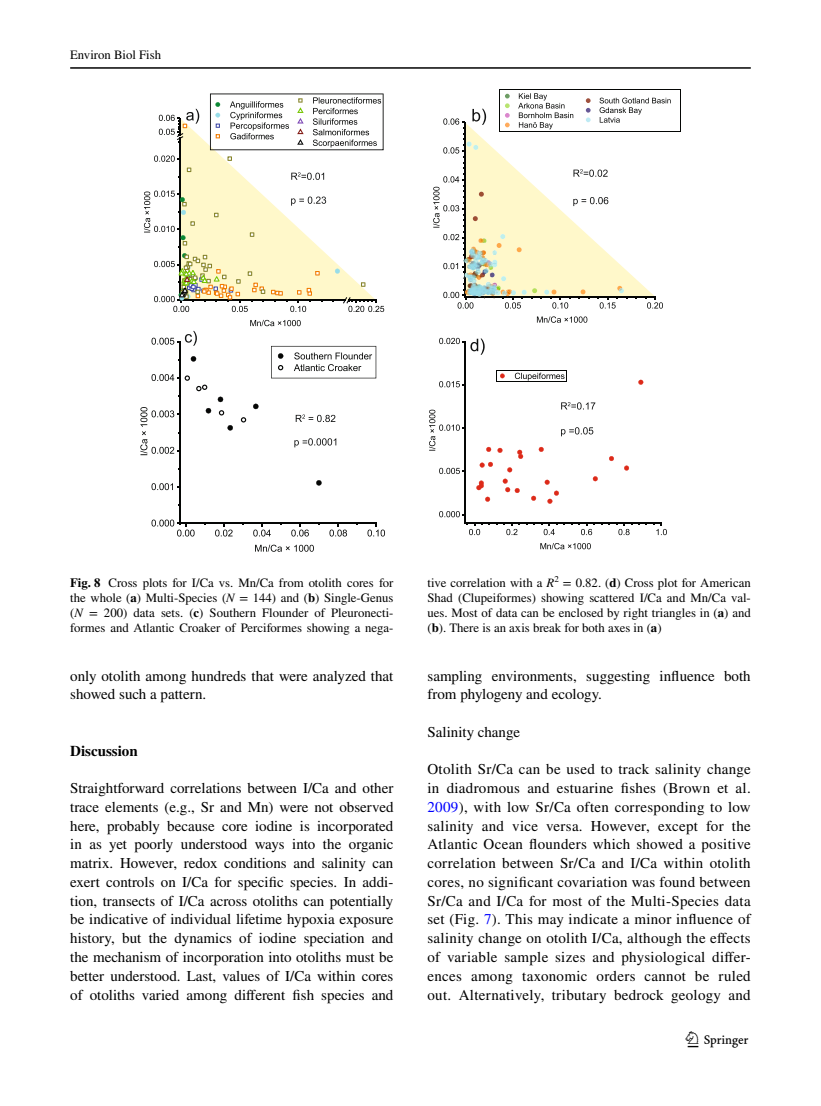
<style>
.page{position:relative;width:821px;height:1106px;background:#fff}
.page>*{position:absolute;margin:0;border:0;box-sizing:border-box;transform-origin:0 0}
.t1{font:22.5px "Springnew Regular 3";color:#000}
.t2{font:15px/18.8px "STIX";color:#000}
.t3{font:700 15px "STIX";color:#000}
.t4{font:12.75px/15px "STIX";color:#000;text-align:justify}
.s1{font-weight:700}
.s2{font-style:italic}
.s3{color:#00f}
</style>
<div class="page">
<hr style="left:70px;top:67px;width:680px;height:2px;background:#000">
<hr style="left:464px;top:341px;width:2px;height:183px;background:#050605">
<svg style="left:466px;top:523px;width:201px;height:12px"></svg>
<svg style="left:439px;top:511px;width:25px;height:6px"></svg>
<svg style="left:439px;top:467px;width:25px;height:7px"></svg>
<svg style="left:439px;top:381px;width:25px;height:6px"></svg>
<svg style="left:497px;top:448px;width:5px;height:5px"></svg>
<svg style="left:531px;top:496px;width:5px;height:5px"></svg>
<svg style="left:638px;top:380px;width:5px;height:5px"></svg>
<svg style="left:624px;top:465px;width:5px;height:5px"></svg>
<svg style="left:609px;top:456px;width:5px;height:5px"></svg>
<svg style="left:593px;top:476px;width:5px;height:5px"></svg>
<svg style="left:486px;top:447px;width:5px;height:5px"></svg>
<svg style="left:485px;top:497px;width:5px;height:5px"></svg>
<svg style="left:479px;top:462px;width:14px;height:5px"></svg>
<svg style="left:476px;top:480px;width:8px;height:10px"></svg>
<svg style="left:539px;top:447px;width:4px;height:5px"></svg>
<svg style="left:544px;top:480px;width:15px;height:24px"></svg>
<svg style="left:503px;top:478px;width:16px;height:15px"></svg>
<svg style="left:507px;top:467px;width:5px;height:5px"></svg>
<svg style="left:517px;top:450px;width:6px;height:9px"></svg>
<hr style="left:496px;top:370px;width:70px;height:1px;background:#050605">
<hr style="left:496px;top:381px;width:70px;height:1px;background:#050605">
<svg style="left:496px;top:371px;width:9px;height:10px"></svg>
<svg style="left:515px;top:370px;width:52px;height:12px"></svg>
<svg style="left:429px;top:410px;width:35px;height:41px"></svg>
<svg style="left:540px;top:543px;width:51px;height:6px"></svg>
<hr style="left:498px;top:89px;width:182px;height:1px;background:#050605">
<hr style="left:679px;top:89px;width:1px;height:43px;background:#050605">
<hr style="left:498px;top:131px;width:182px;height:1px;background:#050605">
<hr style="left:498px;top:89px;width:1px;height:43px;background:#050605">
<svg style="left:537px;top:316px;width:50px;height:7px"></svg>
<hr style="left:179px;top:341px;width:2px;height:183px;background:#050605">
<svg style="left:151px;top:519px;width:234px;height:17px"></svg>
<svg style="left:151px;top:483px;width:28px;height:7px"></svg>
<svg style="left:316px;top:480px;width:6px;height:5px"></svg>
<svg style="left:227px;top:425px;width:6px;height:5px"></svg>
<svg style="left:218px;top:396px;width:5px;height:6px"></svg>
<svg style="left:206px;top:408px;width:5px;height:5px"></svg>
<svg style="left:253px;top:404px;width:5px;height:5px"></svg>
<svg style="left:191px;top:356px;width:5px;height:5px"></svg>
<svg style="left:196px;top:384px;width:11px;height:7px"></svg>
<svg style="left:151px;top:374px;width:39px;height:7px"></svg>
<svg style="left:219px;top:410px;width:5px;height:5px"></svg>
<svg style="left:241px;top:417px;width:5px;height:5px"></svg>
<svg style="left:271px;top:346px;width:105px;height:32px"></svg>
<svg style="left:140px;top:407px;width:39px;height:48px"></svg>
<svg style="left:255px;top:544px;width:59px;height:8px"></svg>
<svg style="left:296px;top:414px;width:39px;height:8px"></svg>
<svg style="left:250px;top:320px;width:51px;height:6px"></svg>
<svg style="left:151px;top:331px;width:46px;height:15px"></svg>
<svg style="left:439px;top:338px;width:45px;height:17px"></svg>
<svg style="left:144px;top:93px;width:240px;height:219px"></svg>
<svg style="left:294px;top:438px;width:42px;height:9px"></svg>
<svg style="left:561px;top:402px;width:34px;height:7px"></svg>
<svg style="left:561px;top:427px;width:32px;height:9px"></svg>
<svg style="left:433px;top:93px;width:237px;height:215px"></svg>
<p class="t4" style="left:70px;top:48px;width:92px">Environ Biol Fish</p>
<p class="t4" style="left:70px;top:576px;width:325px"><span class="s1">Fig. 8</span> Cross plots for I/Ca vs. Mn/Ca from otolith cores for the whole (<span class="s1">a</span>) Multi-Species (<span class="s2">N</span> = 144) and (<span class="s1">b</span>) Single-Genus (<span class="s2">N</span> = 200) data sets. (<span class="s1">c</span>) Southern Flounder of Pleuronecti&shy;formes and Atlantic Croaker of Perciformes showing a nega-</p>
<p class="t4" style="left:427px;top:576px;width:325px">tive correlation with a <span class="s2">R</span><sup>2</sup> = 0.82. (<span class="s1">d</span>) Cross plot for American Shad (Clupeiformes) showing scattered I/Ca and Mn/Ca val&shy;ues. Most of data can be enclosed by right triangles in (<span class="s1">a</span>) and (<span class="s1">b</span>). There is an axis break for both axes in (<span class="s1">a</span>)</p>
<p class="t2" style="left:70px;top:667px;width:325px">only otolith among hundreds that were analyzed that showed such a pattern.</p>
<p class="t3" style="left:70px;top:741px;width:69px">Discussion</p>
<p class="t2" style="left:70px;top:779px;width:325px;text-align:justify">Straightforward correlations between I/Ca and other trace elements (e.g., Sr and Mn) were not observed here, probably because core iodine is incorporated in as yet poorly understood ways into the organic matrix. However, redox conditions and salinity can exert controls on I/Ca for specific species. In addi&shy;tion, transects of I/Ca across otoliths can potentially be indicative of individual lifetime hypoxia exposure history, but the dynamics of iodine speciation and the mechanism of incorporation into otoliths must be better understood. Last, values of I/Ca within cores of otoliths varied among different fish species and</p>
<p class="t2" style="left:427px;top:667px;width:325px">sampling environments, suggesting influence both from phylogeny and ecology.</p>
<p class="t2" style="left:427px;top:723px;width:94px">Salinity change</p>
<p class="t2" style="left:427px;top:761px;width:325px;text-align:justify">Otolith Sr/Ca can be used to track salinity change in diadromous and estuarine fishes (Brown et al.<br><span class="s3">2009</span>), with low Sr/Ca often corresponding to low salinity and vice versa. However, except for the Atlantic Ocean flounders which showed a positive correlation between Sr/Ca and I/Ca within otolith cores, no significant covariation was found between Sr/Ca and I/Ca for most of the Multi-Species data set (Fig. <span class="s3">7</span>). This may indicate a minor influence of salinity change on otolith I/Ca, although the effects of variable sample sizes and physiological differ&shy;ences among taxonomic orders cannot be ruled out. Alternatively, tributary bedrock geology and</p>
<h1 class="t1" style="left:687px;top:1031px;width:62px">1 3</h1>
</div>
